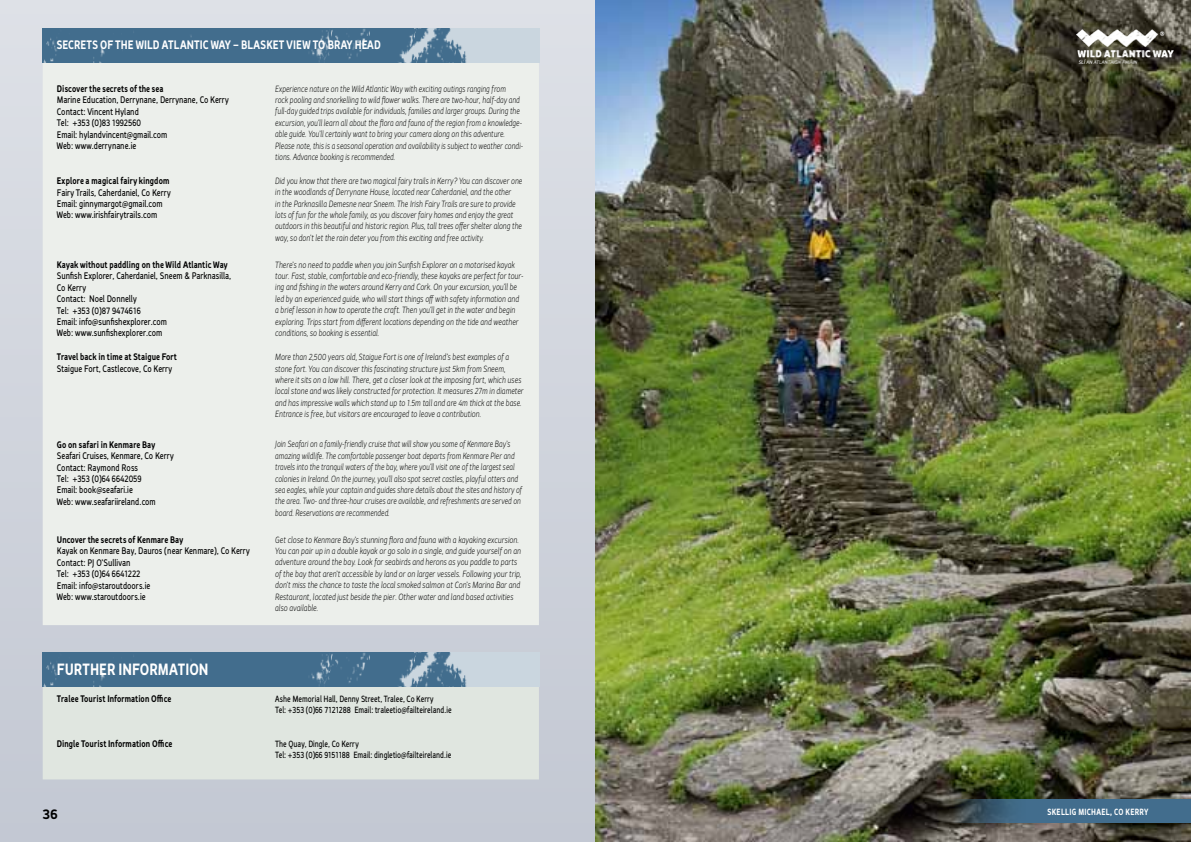
<style>
.page{position:relative;width:1191px;height:842px;background:#fff}
.page>*{position:absolute;margin:0;border:0;box-sizing:border-box;transform-origin:0 0}
.t1{font:700 16.3px "Orga";letter-spacing:.01em;color:#fff;scale:.83 1}
.t2{font:700 14px "Orga";color:#000}
.t3{font:700 12.2px "Orga";letter-spacing:.015em;color:#fff;scale:.83 1}
.t4{font:500 9.5px/11.4px "Orga";color:#000;scale:.85 1}
.t5{font:700 9.5px "Orga";letter-spacing:.005em;color:#000;scale:.85 1}
.t6{font:italic 300 9px/11.4px "Orga";color:#000;scale:.85 1}
.t7{font:italic 300 9px/11.4px "Orga";color:#000;scale:.83 1}
.t8{font:italic 300 9px/11.4px "Orga";color:#000;scale:.82 1}
.t9{font:italic 300 9px/11.4px "Orga";color:#000;scale:.86 1}
.t10{font:italic 300 9px/11.4px "Orga";color:#000;scale:.84 1}
.t11{font:500 9px/11.4px "Orga";color:#000;scale:.83 1}
.t12{font:700 9px "Orga";letter-spacing:.045em;color:#fff;scale:.8 1}
</style>
<div class="page">
<div style="left:0;top:0;width:595px;height:842px;background:linear-gradient(to bottom,#dee1e7,#c3c8d3)"></div>
<svg style="left:43px;top:28px;width:496px;height:1px"></svg>
<div style="left:43px;top:63px;width:496px;height:562px;background:#ecefeb"></div>
<img style="left:43px;top:29px;width:496px;height:34px">
<svg style="left:43px;top:652px;width:496px;height:1px"></svg>
<div style="left:43px;top:687px;width:496px;height:92px;background:#e0e6e0"></div>
<img style="left:43px;top:653px;width:496px;height:34px">
<img style="left:595px;top:0;width:596px;height:842px">
<svg style="left:785px;top:799px;width:406px;height:23px;background:#4b5f6d"></svg>
<img style="left:1075px;top:28px;width:98px;height:36px">
<h3 class="t3" style="left:57px;top:38px;width:392px">SECRETS OF THE WILD ATLANTIC WAY – BLASKET VIEW TO BRAY HEAD</h3>
<p class="t5" style="left:57px;top:83px;width:127px">Discover the secrets of the sea</p>
<p class="t4" style="left:57px;top:94px;width:204px">Marine Education, Derrynane, Derrynane, Co Kerry<br>Contact: Vincent Hyland<br>Tel: +353 (0)83 1992560<br>Email: hylandvincent@gmail.com<br>Web: www.derrynane.ie</p>
<p class="t7" style="left:275px;top:83px;width:300px">Experience nature on the Wild Atlantic Way with exciting outings ranging from<br>rock pooling and snorkelling to wild flower walks. There are two-hour, half-day and full-day guided trips available for individuals, families and larger groups. During the excursion, you’ll learn all about the flora and fauna of the region from a knowledge&shy;able guide. You’ll certainly want to bring your camera along on this adventure.<br>Please note, this is a seasonal operation and availability is subject to weather condi&shy;tions. Advance booking is recommended.</p>
<p class="t5" style="left:57px;top:175px;width:134px">Explore a magical fairy kingdom</p>
<p class="t4" style="left:57px;top:186px;width:135px">Fairy Trails, Caherdaniel, Co Kerry<br>Email: ginnymargot@gmail.com<br>Web: www.irishfairytrails.com</p>
<p class="t10" style="left:275px;top:175px;width:296px">Did you know that there are two magical fairy trails in Kerry? You can discover one in the woodlands of Derrynane House, located near Caherdaniel, and the other<br>in the Parknasilla Demesne near Sneem. The Irish Fairy Trails are sure to provide lots of fun for the whole family, as you discover fairy homes and enjoy the great outdoors in this beautiful and historic region. Plus, tall trees offer shelter along the way, so don’t let the rain deter you from this exciting and free activity.</p>
<p class="t5" style="left:57px;top:259px;width:202px">Kayak without paddling on the Wild Atlantic Way</p>
<p class="t4" style="left:57px;top:270px;width:207px">Sunfish Explorer, Caherdaniel, Sneem &amp; Parknasilla,<br>Co Kerry<br>Contact: Noel Donnelly<br>Tel: +353 (0)87 9474616<br>Email: info@sunfishexplorer.com<br>Web: www.sunfishexplorer.com</p>
<p class="t6" style="left:275px;top:259px;width:294px">There’s no need to paddle when you join Sunfish Explorer on a motorised kayak tour. Fast, stable, comfortable and eco-friendly, these kayaks are perfect for tour&shy;ing and fishing in the waters around Kerry and Cork. On your excursion, you’ll be led by an experienced guide, who will start things off with safety information and a brief lesson in how to operate the craft. Then you’ll get in the water and begin exploring. Trips start from different locations depending on the tide and weather conditions, so booking is essential.</p>
<p class="t5" style="left:57px;top:351px;width:143px">Travel back in time at Staigue Fort</p>
<p class="t4" style="left:57px;top:363px;width:137px">Staigue Fort, Castlecove, Co Kerry</p>
<p class="t6" style="left:275px;top:351px;width:294px">More than 2,500 years old, Staigue Fort is one of Ireland’s best examples of a stone fort. You can discover this fascinating structure just 5km from Sneem, where it sits on a low hill. There, get a closer look at the imposing fort, which uses local stone and was likely constructed for protection. It measures 27m in diameter and has impressive walls which stand up to 1.5m tall and are 4m thick at the base.<br>Entrance is free, but visitors are encouraged to leave a contribution.</p>
<p class="t5" style="left:57px;top:439px;width:117px">Go on safari in Kenmare Bay</p>
<p class="t4" style="left:57px;top:450px;width:139px">Seafari Cruises, Kenmare, Co Kerry<br>Contact: Raymond Ross<br>Tel: +353 (0)64 6642059<br>Email: book@seafari.ie<br>Web: www.seafariireland.com</p>
<p class="t8" style="left:275px;top:438px;width:303px">Join Seafari on a family-friendly cruise that will show you some of Kenmare Bay’s amazing wildlife. The comfortable passenger boat departs from Kenmare Pier and travels into the tranquil waters of the bay, where you’ll visit one of the largest seal colonies in Ireland. On the journey, you’ll also spot secret castles, playful otters and sea eagles, while your captain and guides share details about the sites and history of the area. Two- and three-hour cruises are available, and refreshments are served on board. Reservations are recommended.</p>
<p class="t5" style="left:57px;top:534px;width:150px">Uncover the secrets of Kenmare Bay</p>
<p class="t4" style="left:57px;top:545px;width:229px">Kayak on Kenmare Bay, Dauros (near Kenmare), Co Kerry<br>Contact: PJ O’Sullivan<br>Tel: +353 (0)64 6641222<br>Email: info@staroutdoors.ie<br>Web: www.staroutdoors.ie</p>
<p class="t9" style="left:275px;top:534px;width:288px">Get close to Kenmare Bay’s stunning flora and fauna with a kayaking excursion.<br>You can pair up in a double kayak or go solo in a single, and guide yourself on an adventure around the bay. Look for seabirds and herons as you paddle to parts of the bay that aren’t accessible by land or on larger vessels. Following your trip, don’t miss the chance to taste the local smoked salmon at Con’s Marina Bar and Restaurant, located just beside the pier. Other water and land based activities also available.</p>
<h1 class="t1" style="left:57px;top:660px;width:184px">FURTHER INFORMATION</h1>
<p class="t5" style="left:57px;top:693px;width:136px">Tralee Tourist Information Office</p>
<p class="t11" style="left:275px;top:692px;width:214px">Ashe Memorial Hall, Denny Street, Tralee, Co Kerry<br>Tel: +353 (0)66 7121288 Email: traleetio@failteireland.ie</p>
<p class="t5" style="left:57px;top:738px;width:137px">Dingle Tourist Information Office</p>
<p class="t11" style="left:275px;top:738px;width:214px">The Quay, Dingle, Co Kerry<br>Tel: +353 (0)66 9151188 Email: dingletio@failteireland.ie</p>
<h2 class="t2" style="left:43px;top:806px;width:17px">36</h2>
<p class="t12" style="left:1047px;top:806px;width:128px">SKELLIG MICHAEL, CO KERRY</p>
</div>
